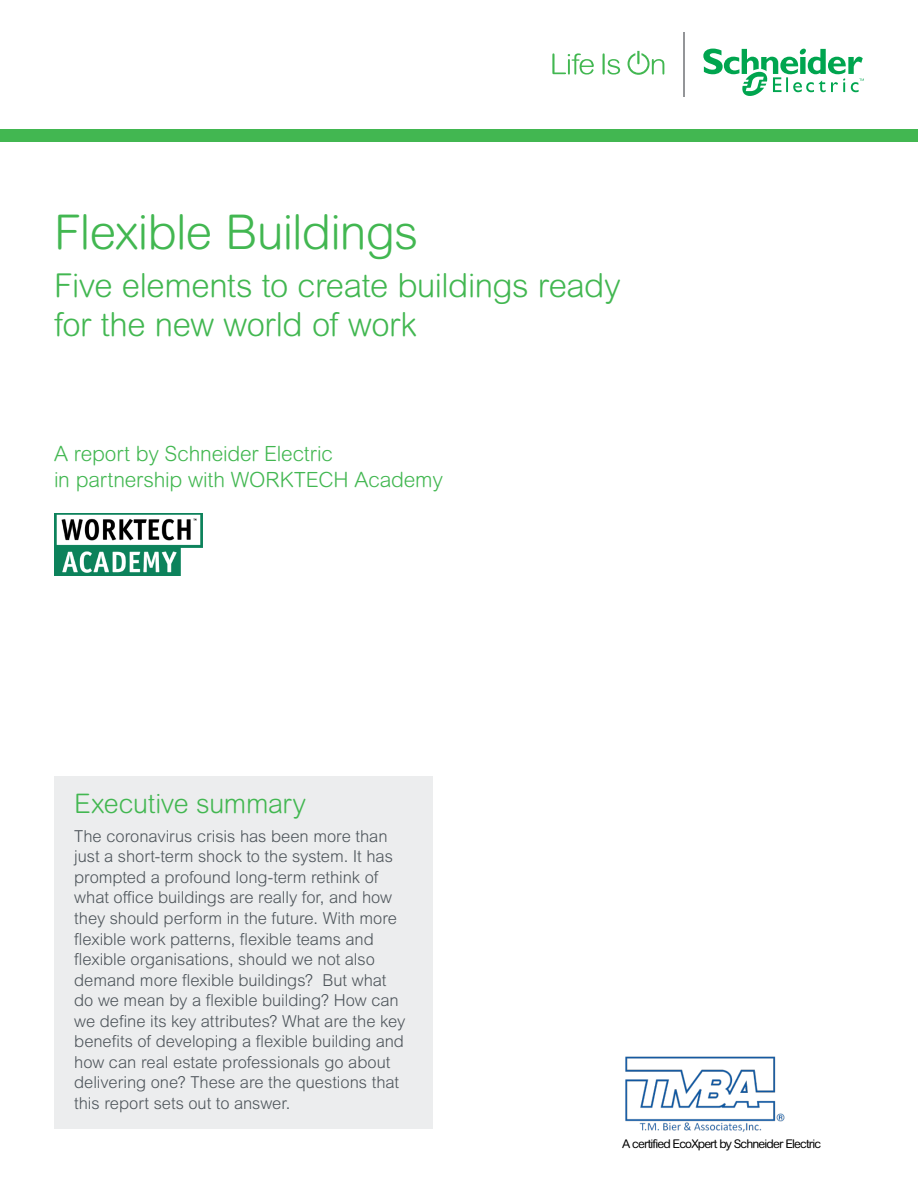
<style>
.page{position:relative;width:918px;height:1188px;background:#fff}
.page>*{position:absolute;margin:0;border:0;box-sizing:border-box;transform-origin:0 0}
.Cover_Title{font:300 48px "Arial Rounded MT Pro";letter-spacing:-.02em;color:#42b751}
.Cover_Title-2{font:300 33px/39px "Arial Rounded MT Pro";letter-spacing:-.01em;color:#42b751}
.Executive_Summary_Ti{font:300 27px "Arial Rounded MT Pro";letter-spacing:-.015em;color:#42b751}
.Cover_Author{font:300 21px "Arial Rounded MT Pro";letter-spacing:-.01em;color:#42b751}
.Exec_Summary_Body_Te{font:300 16.5px/20.5px "Arial MT Pro";letter-spacing:-.005em;color:#4d545a}
.t1{font:12px "Arial Rounded MT Std";letter-spacing:-.07em;color:#000}
</style>
<div class="page">
<div style="left:0;top:129px;width:918px;height:13px;background:#42b751"></div>
<svg style="left:552px;top:53px;width:42px;height:22px"></svg>
<svg style="left:603px;top:53px;width:17px;height:22px"></svg>
<svg style="left:628px;top:51px;width:36px;height:24px"></svg>
<hr style="left:683px;top:32px;width:1px;height:65px;background:#939598">
<svg style="left:703px;top:48px;width:161px;height:48px"></svg>
<div style="left:54px;top:777px;width:378px;height:352px;background:#ecedee"></div>
<img style="left:54px;top:514px;width:149px;height:61px">
<img style="left:625px;top:1056px;width:160px;height:76px">
<p class="Cover_Title" style="left:54px;top:205px;width:366px">Flexible Buildings</p>
<p class="Cover_Title-2" style="left:54px;top:268px;width:568px">Five elements to create buildings ready for the new world of work</p>
<p class="Cover_Author" style="left:54px;top:442px;width:281px">A report by Schneider Electric</p>
<p class="Cover_Author" style="left:54px;top:467px;width:390px">in partnership with WORKTECH Academy</p>
<p class="Executive_Summary_Ti" style="left:74px;top:788px;width:233px">Executive summary</p>
<p class="Exec_Summary_Body_Te" style="left:74px;top:826px;width:333px">The coronavirus crisis has been more than just a short-term shock to the system. It has prompted a profound long-term rethink of what office buildings are really for, and how they should perform in the future. With more flexible work patterns, flexible teams and flexible organisations, should we not also demand more flexible buildings? But what do we mean by a flexible building? How can we define its key attributes? What are the key benefits of developing a flexible building and how can real estate professionals go about delivering one? These are the questions that this report sets out to answer.</p>
<p class="t1" style="left:622px;top:1137px;width:201px">A certified EcoXpert by Schneider Electric</p>
</div>
